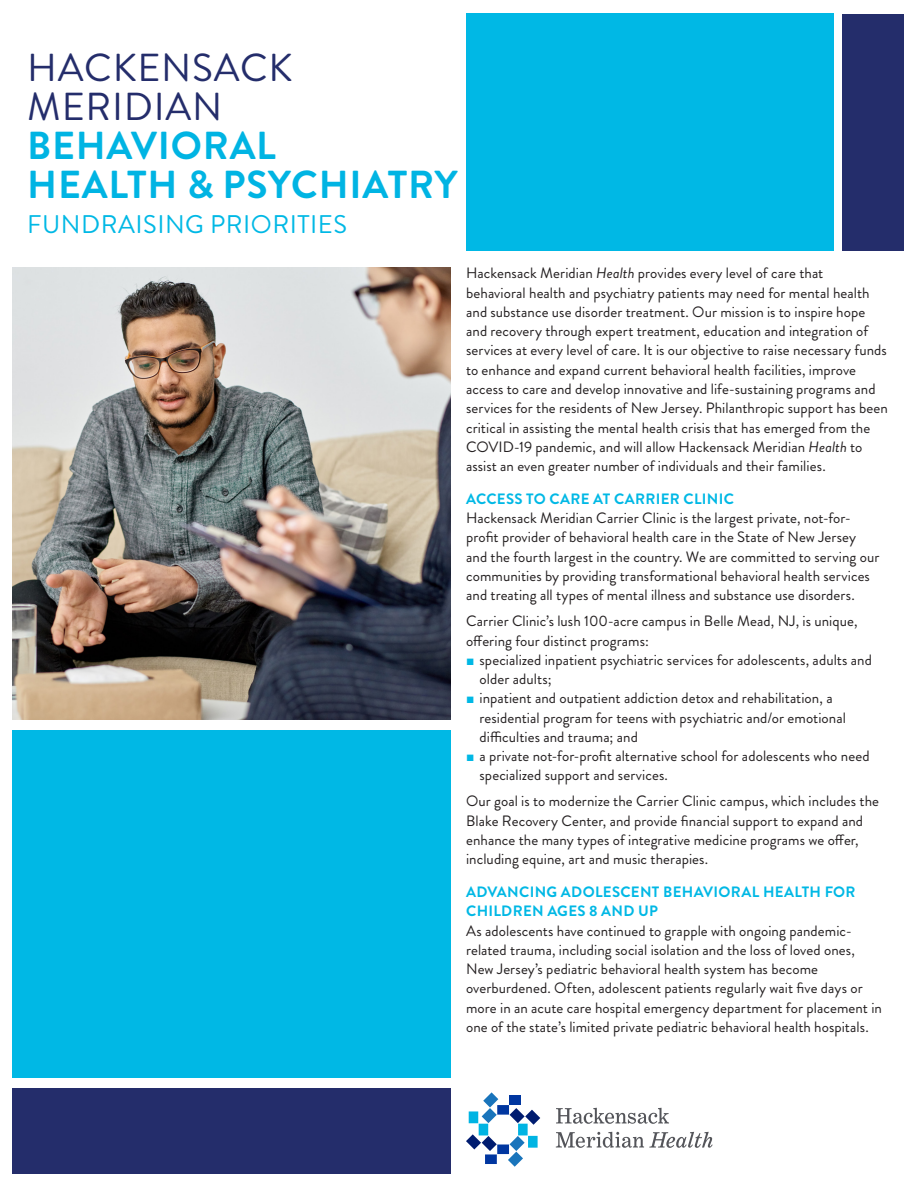
<style>
.page{position:relative;width:918px;height:1188px;background:#fff}
.page>*{position:absolute;margin:0;border:0;box-sizing:border-box;transform-origin:0 0}
.t1{font:700 39px/39px "Brandon Grotesque";letter-spacing:.02em;color:#00b4e3}
.t2{font:25.5px "Brandon Grotesque";letter-spacing:.02em;color:#00b8e5}
.t3{font:15px/19.2px "Brandon Grotesque";letter-spacing:.005em;color:#231f20}
.t4{font:700 15px/19.4px "Brandon Grotesque";letter-spacing:.02em;color:#00b8e5}
.s1{font-weight:400;color:#242d6b}
.s2{font-style:italic}
.s3{font-family:"European Pi Three";color:#00b8e5}
</style>
<div class="page">
<div style="left:497px;top:1105px;width:12px;height:10px;background:#0036a0"></div>
<div style="left:509px;top:1095px;width:12px;height:10px;background:#0036a0"></div>
<svg style="left:482px;top:1092px;width:16px;height:31px"></svg>
<div style="left:479px;top:1124px;width:9px;height:11px;background:#00b4e3"></div>
<div style="left:469px;top:1111px;width:9px;height:12px;background:#00b4e3"></div>
<svg style="left:466px;top:1134px;width:31px;height:17px"></svg>
<div style="left:497px;top:1145px;width:12px;height:9px;background:#0036a0"></div>
<div style="left:485px;top:1154px;width:12px;height:10px;background:#0036a0"></div>
<svg style="left:508px;top:1136px;width:17px;height:31px"></svg>
<div style="left:528px;top:1136px;width:10px;height:12px;background:#00b4e3"></div>
<div style="left:518px;top:1124px;width:10px;height:11px;background:#00b4e3"></div>
<svg style="left:510px;top:1108px;width:30px;height:17px"></svg>
<svg style="left:556px;top:1108px;width:113px;height:16px"></svg>
<svg style="left:556px;top:1132px;width:157px;height:16px"></svg>
<div style="left:466px;top:14px;width:367px;height:237px;background:#00b8e5"></div>
<div style="left:12px;top:730px;width:439px;height:348px;background:#00b8e5"></div>
<div style="left:12px;top:1088px;width:439px;height:86px;background:#242d6b"></div>
<div style="left:842px;top:14px;width:62px;height:237px;background:#242d6b"></div>
<img style="left:12px;top:268px;width:439px;height:451px">
<p class="t1" style="left:27px;top:49px;width:432px"><span class="s1">HACKENSACK<br>MERIDIAN<br></span>BEHAVIORAL<br>HEALTH &amp; PSYCHIATRY</p>
<p class="t2" style="left:27px;top:206px;width:321px">FUNDRAISING PRIORITIES</p>
<p class="t3" style="left:466px;top:264px;width:423px">Hackensack Meridian <span class="s2">Health</span> provides every level of care that<br>behavioral health and psychiatry patients may need for mental health and substance use disorder treatment. Our mission is to inspire hope and recovery through expert treatment, education and integration of services at every level of care. It is our objective to raise necessary funds to enhance and expand current behavioral health facilities, improve access to care and develop innovative and life-sustaining programs and services for the residents of New Jersey. Philanthropic support has been critical in assisting the mental health crisis that has emerged from the COVID-19 pandemic, and will allow Hackensack Meridian <span class="s2">Health</span> to assist an even greater number of individuals and their families.</p>
<p class="t4" style="left:466px;top:489px;width:269px">ACCESS TO CARE AT CARRIER CLINIC</p>
<p class="t3" style="left:466px;top:509px;width:415px">Hackensack Meridian Carrier Clinic is the largest private, not-for&shy;profit provider of behavioral health care in the State of New Jersey and the fourth largest in the country. We are committed to serving our communities by providing transformational behavioral health services and treating all types of mental illness and substance use disorders.</p>
<p class="t3" style="left:466px;top:612px;width:393px">Carrier Clinic’s lush 100-acre campus in Belle Mead, NJ, is unique, offering four distinct programs:</p>
<p class="t3" style="left:480px;top:650px;width:394px;text-indent:-14px"><span class="s3">J</span> specialized inpatient psychiatric services for adolescents, adults and older adults;</p>
<p class="t3" style="left:480px;top:689px;width:368px;text-indent:-14px"><span class="s3">J</span> inpatient and outpatient addiction detox and rehabilitation, a residential program for teens with psychiatric and/or emotional difficulties and trauma; and</p>
<p class="t3" style="left:480px;top:747px;width:392px;text-indent:-14px"><span class="s3">J</span> a private not-for-profit alternative school for adolescents who need specialized support and services.</p>
<p class="t3" style="left:466px;top:792px;width:415px">Our goal is to modernize the Carrier Clinic campus, which includes the Blake Recovery Center, and provide financial support to expand and enhance the many types of integrative medicine programs we offer, including equine, art and music therapies.</p>
<p class="t4" style="left:466px;top:882px;width:391px">ADVANCING ADOLESCENT BEHAVIORAL HEALTH FOR<br>CHILDREN AGES 8 AND UP</p>
<p class="t3" style="left:466px;top:921px;width:417px">As adolescents have continued to grapple with ongoing pandemic&shy;related trauma, including social isolation and the loss of loved ones, New Jersey’s pediatric behavioral health system has become overburdened. Often, adolescent patients regularly wait five days or more in an acute care hospital emergency department for placement in one of the state’s limited private pediatric behavioral health hospitals.</p>
</div>
